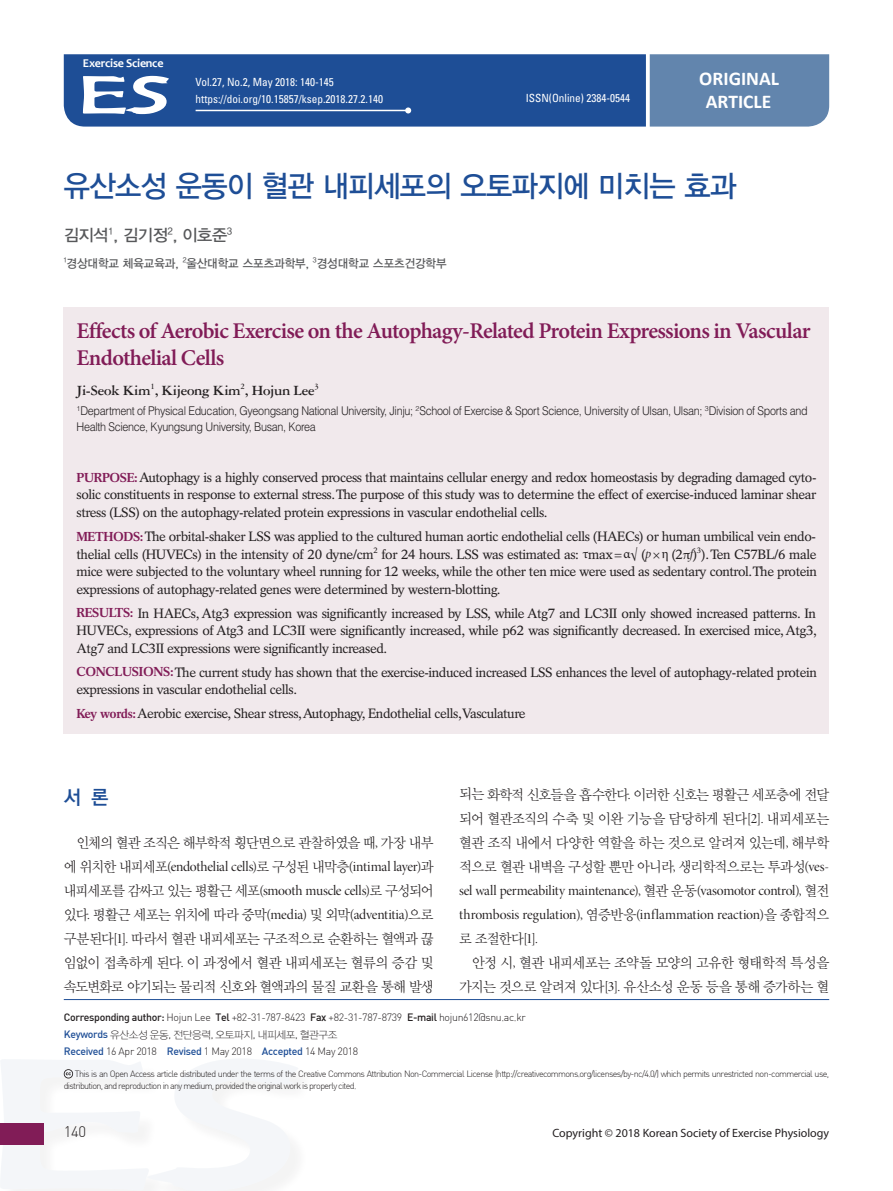
<style>
.page{position:relative;width:893px;height:1191px;background:#fff}
.page>*{position:absolute;margin:0;border:0;box-sizing:border-box;transform-origin:0 0}
.t1{font:30px "YDVYGO33";letter-spacing:-.02em;color:#1e4e96;scale:.95 1}
.t2{font:600 22.5px/27px "Minion Pro";letter-spacing:-.03em;color:#811c57}
.t3{font:700 19.5px/23.4px "Calibri";color:#fff;text-align:center}
.t4{font:19.5px "YDVYGO540";color:#1e4e96}
.t5{font:16.5px "YDVYGO33";letter-spacing:-.025em;color:#57585a}
.t6{font:700 15px "Garamond 3 LT Std";letter-spacing:-.02em;color:#231f20}
.t7{font:15px "Dinlig";color:#231f20}
.t8{font:14.25px/24px "YDVY Mj O12";letter-spacing:-.045em;color:#231f20;text-align:justify;scale:.96 1}
.t9{font:14.25px/24px "Minion Pro Disp";letter-spacing:-.015em;color:#231f20}
.t10{font:13.5px/17.5px "Rotation LT Std";letter-spacing:-.03em;color:#231f20;text-align:justify}
.t11{font:300 12px/15.6px "Helvetica LT Std";letter-spacing:-.03em;color:#231f20;scale:.9 1}
.t12{font:12px "Myriad Pro";color:#231f20}
.t13{font:12px "YDVYGO13";color:#57585a;scale:.95 1}
.t14{font:700 12px "Candara";letter-spacing:-.02em;color:#fff}
.t15{font:condensed 11.25px/16.5px "Univers LT Std";color:#fff}
.t16{font:10.5px "Dinlig";letter-spacing:-.03em;color:#231f20}
.t17{font:10.5px "YDVYGO11";letter-spacing:-.03em;color:#231f20}
.t18{font:9px/11.9px "Dinlig";letter-spacing:-.07em;color:#231f20}
.s1{font-weight:700;font-size:12.9px;color:#811c57}
.s2{font-family:"Minion Pro"}
.s3{font-family:"Minion Pro It Disp"}
.s4{font-family:"Minion Pro Disp"}
.s5{font-family:"YDVY Mj O12"}
.s6{font-family:"Dinmed"}
.s7{font-family:"Dinmed";color:#1e4e96}
.s8{font-family:"Dinlig"}
</style>
<div class="page">
<hr style="left:64px;top:999px;width:765px;height:1px;background:#1e4e96">
<svg style="left:0;top:1059px;width:298px;height:132px"></svg>
<div style="left:64px;top:307px;width:765px;height:426px;background:#f1e9ec"></div>
<svg style="left:64px;top:54px;width:765px;height:73px;background:#3964a0"></svg>
<p class="t14" style="left:83px;top:56px;width:82px">Exercise Science</p>
<p class="t15" style="left:196px;top:74px;width:189px">Vol.27, No.2, May 2018: 140-145 https://doi.org/10.15857/ksep.2018.27.2.140</p>
<p class="t15" style="left:526px;top:90px;width:106px">ISSN(Online) 2384-0544</p>
<h3 class="t3" style="left:699px;top:67px;width:81px">ORIGINAL<br>ARTICLE</h3>
<h1 class="t1" style="left:64px;top:166px;width:709px">유산소성 운동이 혈관 내피세포의 오토파지에 미치는 효과</h1>
<p class="t5" style="left:64px;top:224px;width:170px">김지석<sup>1</sup>, 김기정<sup>2</sup>, 이호준<sup>3</sup></p>
<p class="t13" style="left:64px;top:255px;width:404px"><sup>1</sup>경상대학교 체육교육과, <sup>2</sup>울산대학교 스포츠과학부, <sup>3</sup>경성대학교 스포츠건강학부</p>
<h2 class="t2" style="left:77px;top:318px;width:736px">Effects of Aerobic Exercise on the Autophagy-Related Protein Expressions in Vascular<br>Endothelial Cells</h2>
<p class="t6" style="left:77px;top:382px;width:244px">Ji-Seok Kim<sup>1</sup>, Kijeong Kim<sup>2</sup>, Hojun Lee<sup>3</sup></p>
<p class="t11" style="left:77px;top:403px;width:814px"><sup>1</sup>Department of Physical Education, Gyeongsang National University, Jinju; <sup>2</sup>School of Exercise &amp; Sport Science, University of Ulsan, Ulsan; <sup>3</sup>Division of Sports and<br>Health Science, Kyungsung University, Busan, Korea</p>
<p class="t10" style="left:77px;top:468px;width:741px"><span class="s1">PURPOSE:</span> Autophagy is a highly conserved process that maintains cellular energy and redox homeostasis by degrading damaged cyto&shy;solic constituents in response to external stress. The purpose of this study was to determine the effect of exercise-induced laminar shear stress (LSS) on the autophagy-related protein expressions in vascular endothelial cells.</p>
<p class="t10" style="left:77px;top:527px;width:742px"><span class="s1">METHODS:</span> The orbital-shaker LSS was applied to the cultured human aortic endothelial cells (HAECs) or human umbilical vein endo&shy;thelial cells (HUVECs) in the intensity of 20 dyne/cm<sup>2</sup> for 24 hours. LSS was estimated as: <span class="s2">τ</span>max=<span class="s2">α</span>√ (<span class="s3">p</span>×<span class="s2">η</span> (2π<span class="s3">f</span>)<sup>3</sup>). Ten C57BL/6 male mice were subjected to the voluntary wheel running for 12 weeks, while the other ten mice were used as sedentary control. The protein expressions of autophagy-related genes were determined by western-blotting.</p>
<p class="t10" style="left:77px;top:604px;width:742px"><span class="s1">RESULTS:</span> In HAECs, Atg3 expression was significantly increased by LSS, while Atg7 and LC3II only showed increased patterns. In HUVECs, expressions of Atg3 and LC3II were significantly increased, while p62 was significantly decreased. In exercised mice, Atg3, Atg7 and LC3II expressions were significantly increased.</p>
<p class="t10" style="left:77px;top:663px;width:742px"><span class="s1">CONCLUSIONS:</span> The current study has shown that the exercise-induced increased LSS enhances the level of autophagy-related protein expressions in vascular endothelial cells.</p>
<p class="t10" style="left:77px;top:705px;width:451px"><span class="s1">Key words:</span> Aerobic exercise, Shear stress, Autophagy, Endothelial cells, Vasculature</p>
<h3 class="t4" style="left:64px;top:784px;width:46px">서 론</h3>
<p class="t8" style="left:77px;top:829px;width:374px">인체의 혈관 조직은 해부학적 횡단면으로 관찰하였을 때<span class="s4">,</span> 가장 내부</p>
<p class="t9" style="left:64px;top:854px;width:371px"><span class="s5">에 위치한 내피세포</span>(endothelial cells)<span class="s5">로 구성된 내막층</span>(intimal layer)<span class="s5">과</span></p>
<p class="t8" style="left:64px;top:877px;width:387px">내피세포를 감싸고 있는 평활근 세포<span class="s4">(smooth muscle cells)</span>로 구성되어 있다<span class="s4">.</span> 평활근 세포는 위치에 따라 중막<span class="s4">(media)</span> 및 외막<span class="s4">(adventitia)</span>으로 구분된다<span class="s4">[1].</span> 따라서 혈관 내피세포는 구조적으로 순환하는 혈액과 끊 임없이 접촉하게 된다<span class="s4">.</span> 이 과정에서 혈관 내피세포는 혈류의 증감 및 속도변화로 야기되는 물리적 신호와 혈액과의 물질 교환을 통해 발생</p>
<p class="t8" style="left:459px;top:781px;width:387px">되는 화학적 신호들을 흡수한다<span class="s4">.</span> 이러한 신호는 평활근 세포층에 전달 되어 혈관조직의 수축 및 이완 기능을 담당하게 된다<span class="s4">[2].</span> 내피세포는 혈관 조직 내에서 다양한 역할을 하는 것으로 알려져 있는데<span class="s4">,</span> 해부학 적으로 혈관 내벽을 구성할 뿐만 아니라<span class="s4">,</span> 생리학적으로는 투과성<span class="s4">(ves-</span></p>
<p class="t9" style="left:459px;top:878px;width:371px">sel wall permeability maintenance), <span class="s5">혈관 운동</span>(vasomotor control), <span class="s5">혈전 </span>thrombosis regulation), <span class="s5">염증반응</span>(inflammation reaction)<span class="s5">을 종합적으</span></p>
<p class="t8" style="left:459px;top:925px;width:83px">로 조절한다<span class="s4">[1].</span></p>
<p class="t8" style="left:472px;top:949px;width:374px">안정 시<span class="s4">,</span> 혈관 내피세포는 조약돌 모양의 고유한 형태학적 특성을</p>
<p class="t8" style="left:459px;top:973px;width:387px">가지는 것으로 알려져 있다<span class="s4">[3].</span> 유산소성 운동 등을 통해 증가하는 혈</p>
<p class="t16" style="left:64px;top:1011px;width:464px"><span class="s6">Corresponding author:</span> Hojun Lee <span class="s6">Tel</span> +82-31-787-8423 <span class="s6">Fax</span> +82-31-787-8739 <span class="s6">E-mail</span> hojun612@snu.ac.kr</p>
<p class="t17" style="left:64px;top:1027px;width:275px"><span class="s7">Keywords</span> 유산소성 운동<span class="s8">,</span> 전단응력<span class="s8">,</span> 오토파지<span class="s8">,</span> 내피세포<span class="s8">,</span> 혈관구조</p>
<p class="t16" style="left:64px;top:1044px;width:296px"><span class="s7">Received</span> 16 Apr 2018 <span class="s7">Revised</span> 1 May 2018 <span class="s7">Accepted</span> 14 May 2018</p>
<p class="t18" style="left:64px;top:1067px;width:767px;text-indent:11px">This is an Open Access article distributed under the terms of the Creative Commons Attribution Non-Commercial License (http://creativecommons.org/licenses/by-nc/4.0/) which permits unrestricted non-commercial use, distribution, and reproduction in any medium, provided the original work is properly cited.</p>
<p class="t7" style="left:64px;top:1122px;width:24px">140</p>
<p class="t12" style="left:552px;top:1125px;width:278px">Copyright © 2018 Korean Society of Exercise Physiology</p>
</div>
